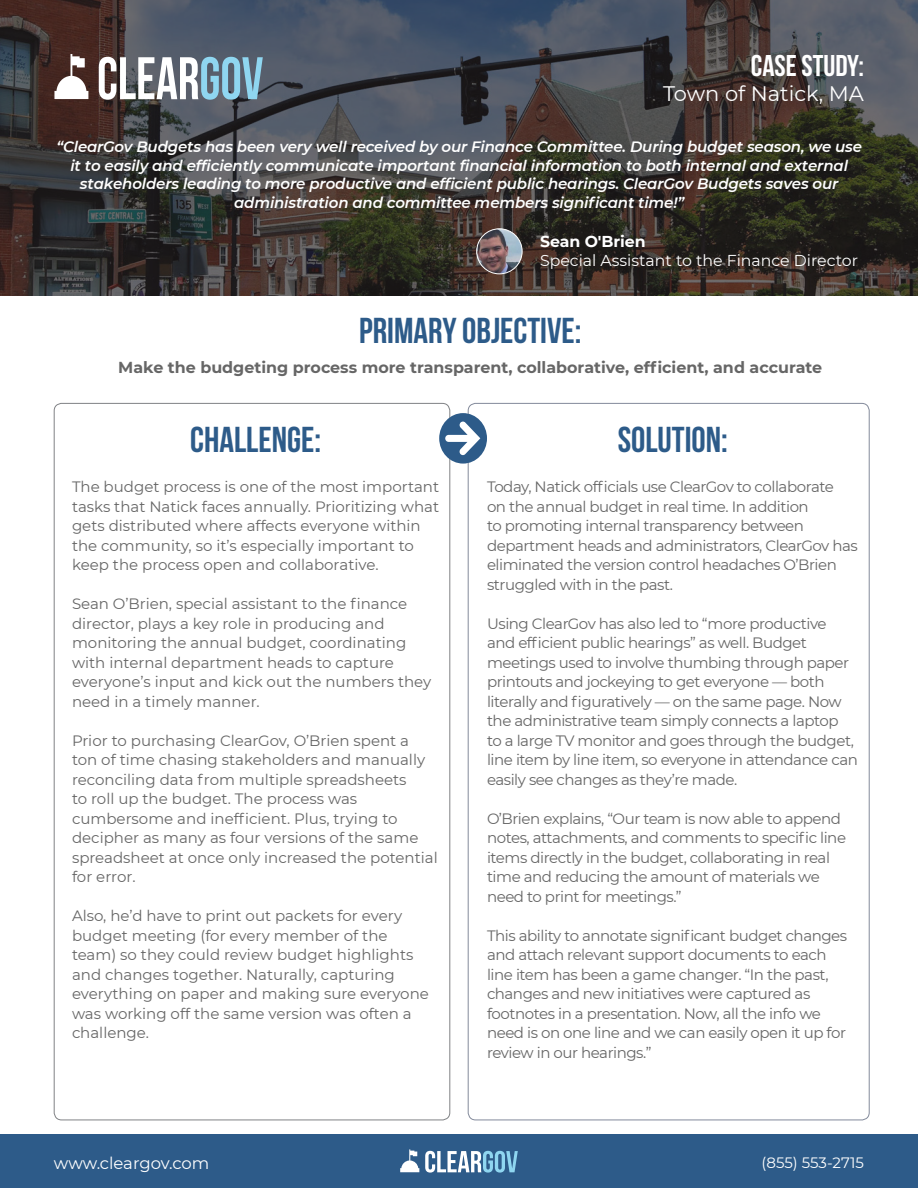
<style>
.page{position:relative;width:918px;height:1188px;background:#fff}
.page>*{position:absolute;margin:0;border:0;box-sizing:border-box;transform-origin:0 0}
.t1{font:700 36px "Bebas Neue";color:#2d5b89}
.t2{font:700 30px "Bebas Neue";color:#fff}
.t3{font:21px "Montserrat";color:#fff}
.t4{font:16.5px "Montserrat";letter-spacing:-.005em;color:#fff}
.t5{font:700 15.9px "Montserrat";color:#666}
.t6{font:15.75px "Montserrat";color:#fff}
.t7{font:700 15.75px "Montserrat";color:#fff}
.t8{font:15px/19.5px "Montserrat";letter-spacing:-.03em;color:#666}
.t9{font:15px/19.5px "Montserrat";color:#666}
.t10{font:italic 600 15px/18.6px "Montserrat";letter-spacing:-.01em;color:#fff;text-align:center}
.t11{font:15px "Montserrat";letter-spacing:-.005em;color:#fff}
</style>
<div class="page">
<div style="left:0;top:1134px;width:918px;height:54px;background:#2d5b89"></div>
<svg style="left:0;top:0;width:918px;height:295px;background:#3f3d3e"></svg>
<img style="left:477px;top:229px;width:45px;height:45px;border-radius:23px">
<div style="left:476px;top:228px;width:46px;height:46px;border:1px solid #fff;border-radius:50%"></div>
<div style="left:439px;top:413px;width:48px;height:51px;background:#2d5b89;border-radius:50%"></div>
<svg style="left:445px;top:421px;width:35px;height:34px"></svg>
<svg style="left:54px;top:54px;width:34px;height:45px"></svg>
<svg style="left:99px;top:57px;width:164px;height:43px"></svg>
<svg style="left:400px;top:1149px;width:19px;height:23px"></svg>
<svg style="left:425px;top:1151px;width:93px;height:22px"></svg>
<p class="t2" style="left:751px;top:49px;width:115px">CASE STUDY:</p>
<p class="t3" style="left:663px;top:79px;width:202px">Town of Natick, MA</p>
<p class="t10" style="left:56px;top:137px;width:807px">“ClearGov Budgets has been very well received by our Finance Committee. During budget season, we use it to easily and efficiently communicate important financial information to both internal and external stakeholders leading to more productive and efficient public hearings. ClearGov Budgets saves our administration and committee members significant time!”</p>
<p class="t7" style="left:540px;top:230px;width:107px">Sean O'Brien</p>
<p class="t6" style="left:540px;top:249px;width:320px">Special Assistant to the Finance Director</p>
<p class="t1" style="left:359px;top:310px;width:224px">PRIMARY OBJECTIVE:</p>
<p class="t5" style="left:118px;top:356px;width:706px">Make the budgeting process more transparent, collaborative, efficient, and accurate</p>
<p class="t1" style="left:190px;top:419px;width:132px">CHALLENGE:</p>
<p class="t9" style="left:72px;top:476px;width:369px">The budget process is one of the most important tasks that Natick faces annually. Prioritizing what gets distributed where affects everyone within the community, so it’s especially important to keep the process open and collaborative.</p>
<p class="t9" style="left:72px;top:593px;width:361px">Sean O’Brien, special assistant to the finance director, plays a key role in producing and monitoring the annual budget, coordinating with internal department heads to capture everyone’s input and kick out the numbers they need in a timely manner.</p>
<p class="t9" style="left:72px;top:730px;width:367px">Prior to purchasing ClearGov, O’Brien spent a ton of time chasing stakeholders and manually reconciling data from multiple spreadsheets<br>to roll up the budget. The process was cumbersome and inefficient. Plus, trying to decipher as many as four versions of the same spreadsheet at once only increased the potential for error.</p>
<p class="t9" style="left:72px;top:905px;width:358px">Also, he’d have to print out packets for every budget meeting (for every member of the team) so they could review budget highlights and changes together. Naturally, capturing everything on paper and making sure everyone was working off the same version was often a challenge.</p>
<p class="t1" style="left:618px;top:419px;width:112px">SOLUTION:</p>
<p class="t8" style="left:487px;top:476px;width:372px">Today, Natick officials use ClearGov to collaborate<br>on the annual budget in real time. In addition<br>to promoting internal transparency between department heads and administrators, ClearGov has eliminated the version control headaches O’Brien struggled with in the past.</p>
<p class="t8" style="left:487px;top:613px;width:372px">Using ClearGov has also led to “more productive and efficient public hearings” as well. Budget meetings used to involve thumbing through paper printouts and jockeying to get everyone — both literally and figuratively — on the same page. Now the administrative team simply connects a laptop<br>to a large TV monitor and goes through the budget, line item by line item, so everyone in attendance can easily see changes as they’re made.</p>
<p class="t8" style="left:487px;top:808px;width:361px">O’Brien explains, “Our team is now able to append notes, attachments, and comments to specific line items directly in the budget, collaborating in real time and reducing the amount of materials we need to print for meetings.”</p>
<p class="t8" style="left:487px;top:925px;width:362px">This ability to annotate significant budget changes and attach relevant support documents to each line item has been a game changer. “In the past, changes and new initiatives were captured as footnotes in a presentation. Now, all the info we need is on one line and we can easily open it up for review in our hearings.”</p>
<p class="t4" style="left:54px;top:1152px;width:157px">www.cleargov.com</p>
<p class="t11" style="left:762px;top:1153px;width:104px">(855) 553-2715</p>
</div>
